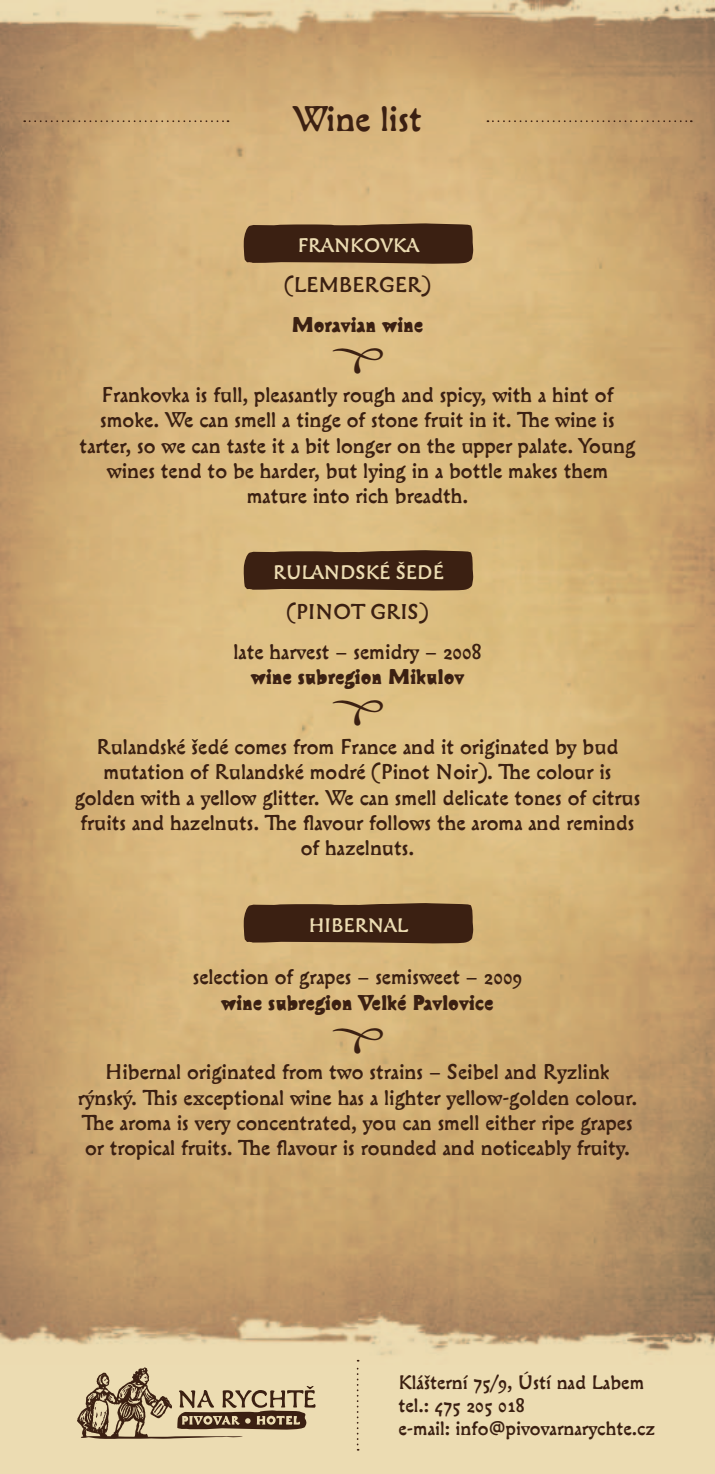
<style>
.page{position:relative;width:715px;height:1474px;background:#fff}
.page>*{position:absolute;margin:0;border:0;box-sizing:border-box;transform-origin:0 0}
.t1{font:47.25px "Ozdoby";color:#3b2012}
.t2{font:35px "Cobra";color:#3b2012}
.t3{font:21px/25.2px "Cobra";color:#3b2012;text-align:center}
.t4{font:700 21px "Cobra";color:#3b2012}
.t5{font:19.25px/23.1px "Cobra";color:#3b2012}
.t6{font:19.25px "Cobra";color:#ecdcb2}
</style>
<div class="page">
<div style="left:0;top:0;width:714px;height:1473px;background:#ecdcb2"></div>
<img style="left:0;top:0;width:714px;height:1362px">
<svg style="left:24px;top:120px;width:204px;height:2px"></svg>
<svg style="left:487px;top:120px;width:204px;height:2px"></svg>
<svg style="left:356px;top:1359px;width:2px;height:91px"></svg>
<svg style="left:77px;top:1367px;width:238px;height:71px"></svg>
<svg style="left:243px;top:223px;width:230px;height:41px;background:#472c1a"></svg>
<svg style="left:243px;top:550px;width:230px;height:40px;background:#442918"></svg>
<svg style="left:243px;top:902px;width:230px;height:41px;background:#472c1a"></svg>
<p class="t2" style="left:293px;top:99px;width:130px">Wine list</p>
<p class="t6" style="left:297px;top:234px;width:123px">FRANKOVKA</p>
<p class="t3" style="left:284px;top:275px;width:148px">(LEMBERGER)</p>
<p class="t4" style="left:291px;top:313px;width:133px">Moravian wine</p>
<p class="t1" style="left:331px;top:328px;width:53px">Ö</p>
<p class="t3" style="left:80px;top:385px;width:557px">Frankovka is full, pleasantly rough and spicy, with a hint of smoke. We can smell a tinge of stone fruit in it. The wine is tarter, so we can taste it a bit longer on the upper palate. Young wines tend to be harder, but lying in a bottle makes them mature into rich breadth.</p>
<p class="t6" style="left:273px;top:561px;width:172px">RULANDSKÉ ŠEDÉ</p>
<p class="t3" style="left:287px;top:601px;width:143px">(PINOT GRIS)</p>
<p class="t3" style="left:233px;top:642px;width:249px">late harvest – semidry – 2008</p>
<p class="t4" style="left:251px;top:665px;width:215px">wine subregion Mikulov</p>
<p class="t1" style="left:331px;top:679px;width:53px">Ö</p>
<p class="t3" style="left:75px;top:737px;width:567px">Rulandské šedé comes from France and it originated by bud mutation of Rulandské modré (Pinot Noir). The colour is golden with a yellow glitter. We can smell delicate tones of citrus fruits and hazelnuts. The flavour follows the aroma and reminds of hazelnuts.</p>
<p class="t6" style="left:308px;top:914px;width:101px">HIBERNAL</p>
<p class="t3" style="left:193px;top:967px;width:331px">selection of grapes – semisweet – 2009</p>
<p class="t4" style="left:221px;top:990px;width:274px">wine subregion Velké Pavlovice</p>
<p class="t1" style="left:331px;top:1007px;width:53px">Ö</p>
<p class="t3" style="left:78px;top:1062px;width:560px">Hibernal originated from two strains – Seibel and Ryzlink rýnský. This exceptional wine has a lighter yellow-golden colour.<br>The aroma is very concentrated, you can smell either ripe grapes or tropical fruits. The flavour is rounded and noticeably fruity.</p>
<p class="t5" style="left:398px;top:1372px;width:247px">Klášterní 75/9, Ústí nad Labem</p>
<p class="t5" style="left:398px;top:1395px;width:258px">tel.: 475 205 018<br>e-mail: info@pivovarnarychte.cz</p>
</div>
